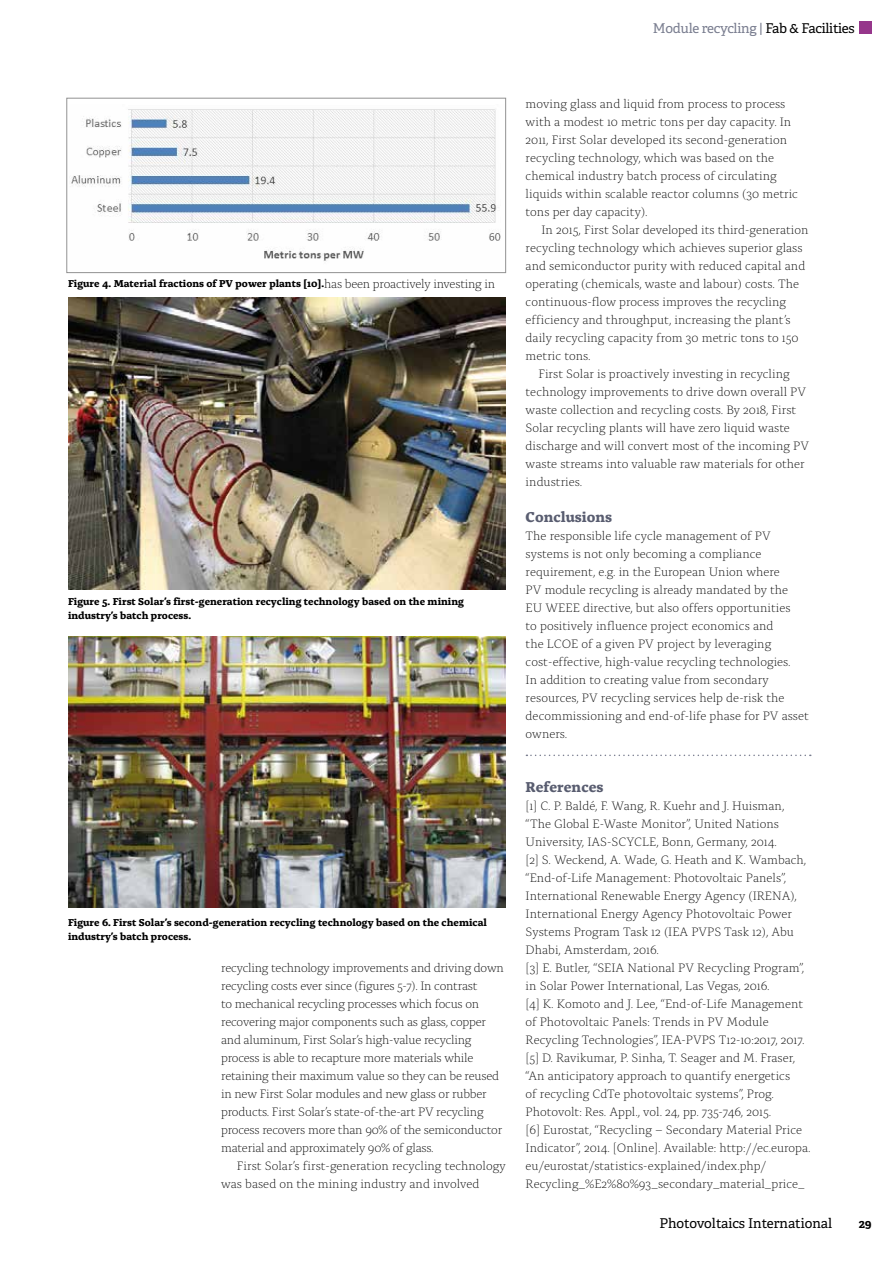
<style>
.page{position:relative;width:893px;height:1263px;background:#fff}
.page>*{position:absolute;margin:0;border:0;box-sizing:border-box;transform-origin:0 0}
.t1{font:700 15px "Alda OTCEV";color:#595d70}
.t2{font:13.5px "Adelle PE";letter-spacing:-.02em;color:#797d8f}
.t3{font:13.5px "Adelle PE";color:#000}
.t4{font:300 12.75px/18px "Alda OTCEV";color:#000}
.t5{font:300 12.75px/18px "Alda OTCEV";letter-spacing:-.02em;color:#000}
.t6{font:700 12px "Adelle PE";color:#000}
.t7{font:700 10.5px/13.5px "Alda OTCEV";color:#000}
.s1{color:#000}
</style>
<div class="page">
<div style="left:859px;top:21px;width:13px;height:13px;background:#96368b"></div>
<svg style="left:526px;top:755px;width:285px;height:1px"></svg>
<img style="left:71px;top:109px;width:430px;height:152px">
<div style="left:66px;top:98px;width:440px;height:175px;border:1px solid #929292"></div>
<img style="left:68px;top:297px;width:438px;height:292px">
<img style="left:68px;top:637px;width:438px;height:270px">
<p class="t2" style="left:653px;top:18px;width:203px">Module recycling | <span class="s1">Fab &amp; Facilities</span></p>
<p class="t5" style="left:324px;top:274px;width:173px">has been proactively investing in</p>
<p class="t7" style="left:68px;top:276px;width:258px">Figure 4. Material fractions of PV power plants [10].</p>
<p class="t7" style="left:68px;top:594px;width:397px">Figure 5. First Solar’s first-generation recycling technology based on the mining industry’s batch process.</p>
<p class="t7" style="left:68px;top:915px;width:420px">Figure 6. First Solar’s second-generation recycling technology based on the chemical industry’s batch process.</p>
<p class="t5" style="left:221px;top:958px;width:284px">recycling technology improvements and driving down recycling costs ever since (figures 5-7). In contrast<br>to mechanical recycling processes which focus on recovering major components such as glass, copper and aluminum, First Solar’s high-value recycling process is able to recapture more materials while retaining their maximum value so they can be reused in new First Solar modules and new glass or rubber products. First Solar’s state-of-the-art PV recycling process recovers more than 90% of the semiconductor material and approximately 90% of glass.</p>
<p class="t4" style="left:221px;top:1156px;width:286px;text-indent:16px">First Solar’s first-generation recycling technology was based on the mining industry and involved</p>
<p class="t4" style="left:526px;top:94px;width:274px">moving glass and liquid from process to process with a modest 10 metric tons per day capacity. In 2011, First Solar developed its second-generation recycling technology, which was based on the chemical industry batch process of circulating liquids within scalable reactor columns (30 metric tons per day capacity).</p>
<p class="t4" style="left:526px;top:220px;width:284px;text-indent:16px">In 2015, First Solar developed its third-generation recycling technology which achieves superior glass and semiconductor purity with reduced capital and operating (chemicals, waste and labour) costs. The continuous-flow process improves the recycling efficiency and throughput, increasing the plant’s daily recycling capacity from 30 metric tons to 150 metric tons.</p>
<p class="t4" style="left:526px;top:364px;width:285px;text-indent:13px">First Solar is proactively investing in recycling technology improvements to drive down overall PV waste collection and recycling costs. By 2018, First Solar recycling plants will have zero liquid waste discharge and will convert most of the incoming PV waste streams into valuable raw materials for other industries.</p>
<p class="t1" style="left:526px;top:505px;width:88px">Conclusions</p>
<p class="t4" style="left:526px;top:526px;width:285px">The responsible life cycle management of PV systems is not only becoming a compliance requirement, e.g. in the European Union where<br>PV module recycling is already mandated by the<br>EU WEEE directive, but also offers opportunities<br>to positively influence project economics and<br>the LCOE of a given PV project by leveraging cost-effective, high-value recycling technologies.<br>In addition to creating value from secondary resources, PV recycling services help de-risk the decommissioning and end-of-life phase for PV asset owners.</p>
<p class="t1" style="left:526px;top:775px;width:79px">References</p>
<p class="t4" style="left:526px;top:796px;width:286px">[1] C. P. Baldé, F. Wang, R. Kuehr and J. Huisman, “The Global E-Waste Monitor”, United Nations University, IAS-SCYCLE, Bonn, Germany, 2014.<br>[2] S. Weckend, A. Wade, G. Heath and K. Wambach, “End-of-Life Management: Photovoltaic Panels”, International Renewable Energy Agency (IRENA), International Energy Agency Photovoltaic Power Systems Program Task 12 (IEA PVPS Task 12), Abu Dhabi, Amsterdam, 2016.<br>[3] E. Butler, “SEIA National PV Recycling Program”, in Solar Power International, Las Vegas, 2016.<br>[4] K. Komoto and J. Lee, “End-of-Life Management of Photovoltaic Panels: Trends in PV Module Recycling Technologies”, IEA-PVPS T12-10:2017, 2017. [5] D. Ravikumar, P. Sinha, T. Seager and M. Fraser, “An anticipatory approach to quantify energetics<br>of recycling CdTe photovoltaic systems”, Prog.<br>Photovolt: Res. Appl., vol. 24, pp. 735-746, 2015.<br>[6] Eurostat, “Recycling – Secondary Material Price Indicator”, 2014. [Online]. Available: http://ec.europa. eu/eurostat/statistics-explained/index.php/ Recycling_%E2%80%93_secondary_material_price_</p>
<p class="t3" style="left:659px;top:1213px;width:174px">Photovoltaics International</p>
<p class="t6" style="left:859px;top:1215px;width:14px">29</p>
</div>
